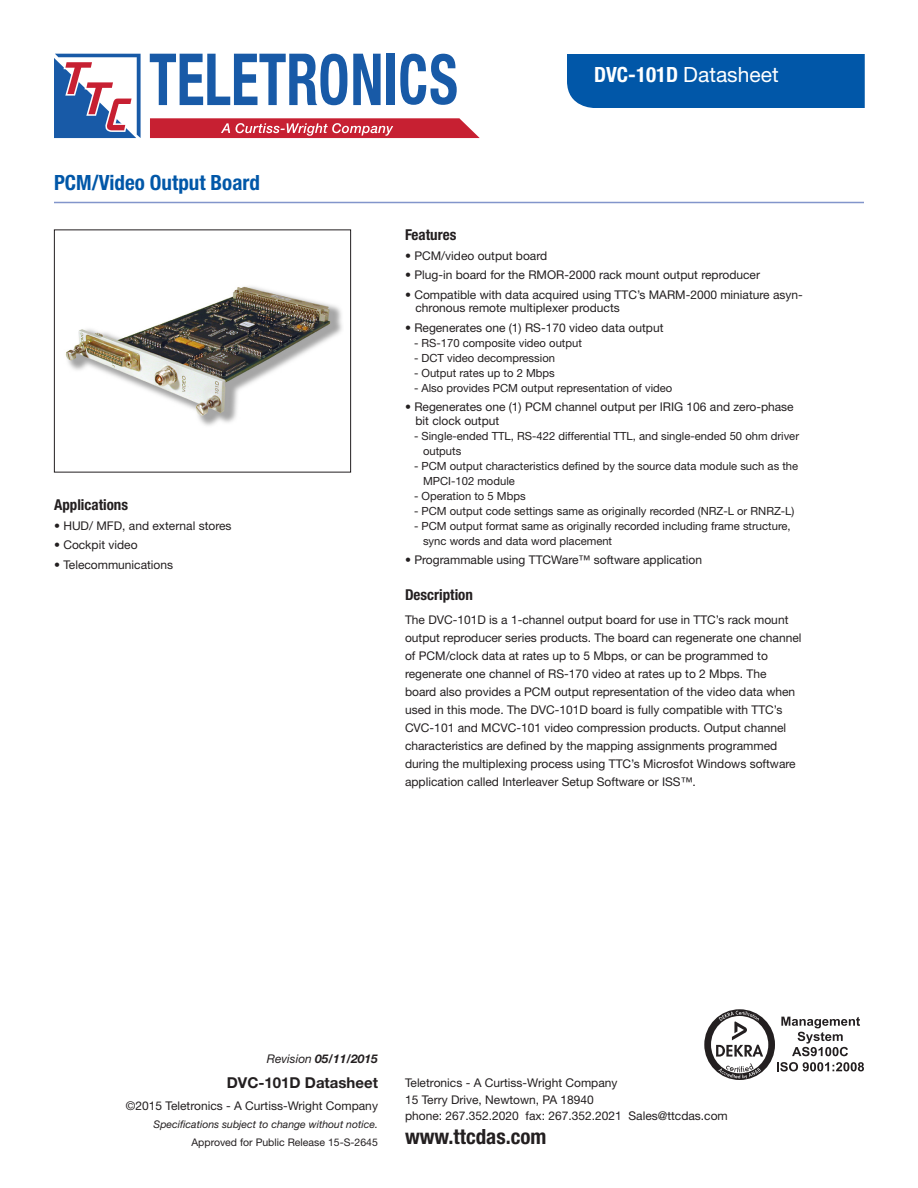
<style>
.page{position:relative;width:918px;height:1188px;background:#fff}
.page>*{position:absolute;margin:0;border:0;box-sizing:border-box;transform-origin:0 0}
.t1{font:700 condensed 21px "Helvetica Neue LT Std";color:#0157a8}
.t2{font:21px "Helvetica Neue LT Std";color:#fff}
.t3{font:700 condensed 21px "Helvetica Neue LT Std";color:#231f20}
.t4{font:700 condensed 15px "Helvetica Neue LT Std";color:#231f20}
.t5{font:700 15px "Helvetica Neue LT Std";color:#231f20}
.t6{font:12px/18px "Helvetica Neue LT Std";color:#231f20}
.t7{font:italic 700 12px "Helvetica Neue LT Std";color:#231f20}
.t8{font:11.25px/15px "Helvetica Neue LT Std";color:#231f20}
.t9{font:italic 10.5px "Helvetica Neue LT Std";color:#231f20}
.t10{font:10.5px "Helvetica Neue LT Std";color:#231f20}
.s1{font-weight:700;font-stretch:condensed}
.s2{font-weight:400}
</style>
<div class="page">
<div style="left:567px;top:54px;width:298px;height:54px;background:#0157a8"></div>
<hr style="left:54px;top:202px;width:810px;height:1px;background:#8295cb">
<img style="left:65px;top:286px;width:277px;height:140px">
<div style="left:54px;top:230px;width:297px;height:242px;border:1px solid #231f20"></div>
<svg style="left:704px;top:1009px;width:160px;height:71px"></svg>
<svg style="left:54px;top:54px;width:87px;height:84px"></svg>
<svg style="left:150px;top:54px;width:197px;height:51px"></svg>
<svg style="left:353px;top:54px;width:28px;height:51px"></svg>
<div style="left:387px;top:54px;width:8px;height:51px;background:#185aa7"></div>
<svg style="left:400px;top:54px;width:57px;height:51px"></svg>
<svg style="left:150px;top:118px;width:330px;height:20px"></svg>
<h1 class="t1" style="left:54px;top:170px;width:207px">PCM/Video Output Board</h1>
<p class="t4" style="left:54px;top:496px;width:76px">Applications</p>
<p class="t6" style="left:54px;top:516px;width:179px">• HUD/ MFD, and external stores</p>
<p class="t6" style="left:54px;top:536px;width:85px">• Cockpit video</p>
<p class="t6" style="left:54px;top:555px;width:121px">• Telecommunications</p>
<h1 class="t2" style="left:594px;top:63px;width:186px"><span class="s1">DVC-101D</span> Datasheet</h1>
<p class="t4" style="left:405px;top:226px;width:53px">Features</p>
<p class="t6" style="left:405px;top:246px;width:144px">• PCM/video output board</p>
<p class="t6" style="left:405px;top:266px;width:357px">• Plug-in board for the RMOR-2000 rack mount output reproducer</p>
<p class="t6" style="left:416px;top:288px;width:389px;line-height:13.5px;text-indent:-10px">• Compatible with data acquired using TTC’s MARM-2000 miniature asyn&shy;chronous remote multiplexer products</p>
<p class="t6" style="left:405px;top:318px;width:260px">• Regenerates one (1) RS-170 video data output</p>
<p class="t8" style="left:414px;top:335px;width:169px">- RS-170 composite video output</p>
<p class="t8" style="left:414px;top:350px;width:143px">- DCT video decompression</p>
<p class="t8" style="left:414px;top:365px;width:142px">- Output rates up to 2 Mbps</p>
<p class="t8" style="left:414px;top:380px;width:260px">- Also provides PCM output representation of video</p>
<p class="t6" style="left:416px;top:400px;width:380px;line-height:13.5px;text-indent:-10px">• Regenerates one (1) PCM channel output per IRIG 106 and zero-phase bit clock output</p>
<p class="t8" style="left:423px;top:428px;width:378px;text-indent:-9px">- Single-ended TTL, RS-422 differential TTL, and single-ended 50 ohm driver outputs</p>
<p class="t8" style="left:423px;top:458px;width:377px;text-indent:-9px">- PCM output characteristics defined by the source data module such as the<br>MPCI-102 module</p>
<p class="t8" style="left:414px;top:488px;width:113px">- Operation to 5 Mbps</p>
<p class="t8" style="left:414px;top:503px;width:382px">- PCM output code settings same as originally recorded (NRZ-L or RNRZ-L)</p>
<p class="t8" style="left:423px;top:518px;width:369px;text-indent:-9px">- PCM output format same as originally recorded including frame structure, sync words and data word placement</p>
<p class="t6" style="left:405px;top:551px;width:299px">• Programmable using TTCWare™ software application</p>
<p class="t4" style="left:405px;top:586px;width:69px">Description</p>
<p class="t6" style="left:405px;top:611px;width:398px">The DVC-101D is a 1-channel output board for use in TTC’s rack mount output reproducer series products. The board can regenerate one channel of PCM/clock data at rates up to 5 Mbps, or can be programmed to regenerate one channel of RS-170 video at rates up to 2 Mbps. The<br>board also provides a PCM output representation of the video data when used in this mode. The DVC-101D board is fully compatible with TTC’s CVC-101 and MCVC-101 video compression products. Output channel characteristics are defined by the mapping assignments programmed during the multiplexing process using TTC’s Microsfot Windows software application called Interleaver Setup Software or ISS™.</p>
<p class="t7" style="left:267px;top:1051px;width:113px"><span class="s2">Revision</span> 05/11/2015</p>
<p class="t5" style="left:227px;top:1073px;width:153px">DVC-101D Datasheet</p>
<p class="t6" style="left:126px;top:1097px;width:254px">©2015 Teletronics - A Curtiss-Wright Company</p>
<p class="t9" style="left:154px;top:1118px;width:226px">Specifications subject to change without notice.</p>
<p class="t10" style="left:191px;top:1136px;width:188px">Approved for Public Release 15-S-2645</p>
<p class="t6" style="left:405px;top:1074px;width:324px;line-height:16.5px">Teletronics - A Curtiss-Wright Company<br>15 Terry Drive, Newtown, PA 18940<br>phone: 267.352.2020 fax: 267.352.2021 Sales@ttcdas.com</p>
<h1 class="t3" style="left:405px;top:1124px;width:143px">www.ttcdas.com</h1>
</div>
